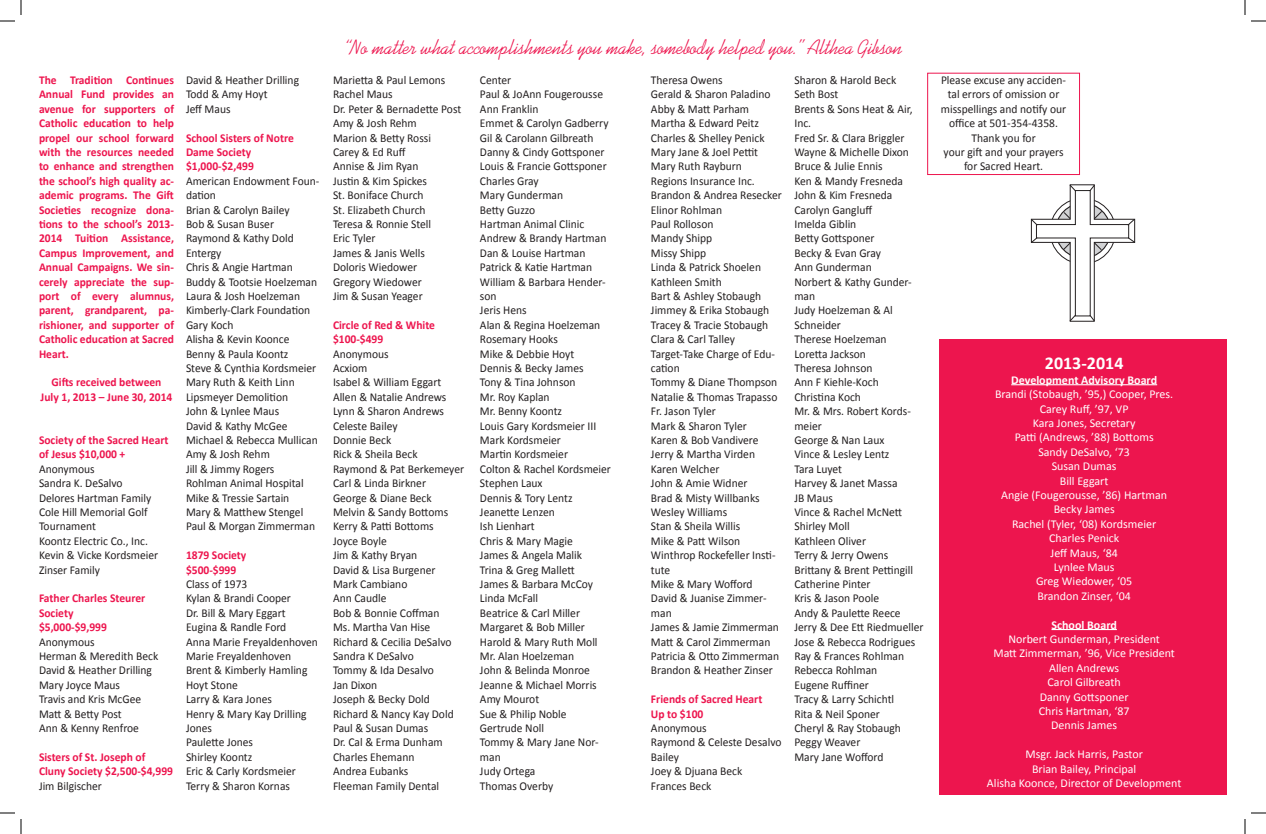
<style>
.page{position:relative;width:1266px;height:834px;background:#fff}
.page>*{position:absolute;margin:0;border:0;box-sizing:border-box;transform-origin:0 0}
.t1{font:21px "Kaufmann";color:#ed154e;scale:.96 1}
.t2{font:700 18px "Calibri";color:#fff}
.t3{font:12px/14.4px "Calibri";color:#231f20;scale:.96 1}
.t4{font:700 12px/14.4px "Calibri";color:#ed154e;scale:.96 1}
.t5{font:12px/14.4px "Calibri";color:#fff;text-align:center}
.t6{font:700 12px "Calibri";color:#fff}
</style>
<div class="page">
<div style="left:939px;top:340px;width:288px;height:455px;background:#ed154e"></div>
<div style="left:927px;top:73px;width:153px;height:102px;border:1px solid #ed154e"></div>
<hr style="left:1011px;top:384px;width:146px;height:1px;background:#fff">
<hr style="left:1052px;top:629px;width:65px;height:1px;background:#fff">
<svg style="left:1030px;top:184px;width:106px;height:138px"></svg>
<svg style="left:0;top:0;width:22px;height:22px"></svg>
<svg style="left:0;top:812px;width:22px;height:22px"></svg>
<svg style="left:1244px;top:0;width:22px;height:22px"></svg>
<svg style="left:1244px;top:812px;width:22px;height:22px"></svg>
<p class="t4" style="left:39px;top:72px;width:142px;text-align:justify">The Tradition Continues Annual Fund provides an avenue for supporters of Catholic education to help propel our school forward with the resources needed to enhance and strengthen the school’s high quality ac&shy;ademic programs. The Gift Societies recognize dona&shy;tions to the school’s 2013- 2014 Tuition Assistance, Campus Improvement, and Annual Campaigns. We sin&shy;cerely appreciate the sup&shy;port of every alumnus, parent, grandparent, pa&shy;rishioner, and supporter of Catholic education at Sacred Heart.</p>
<p class="t4" style="left:41px;top:375px;width:139px;text-align:center">Gifts received between<br>July 1, 2013 – June 30, 2014</p>
<p class="t4" style="left:39px;top:432px;width:136px">Society of the Sacred Heart of Jesus $10,000 +</p>
<p class="t3" style="left:39px;top:461px;width:126px">Anonymous<br>Sandra K. DeSalvo<br>Delores Hartman Family<br>Cole Hill Memorial Golf<br>Tournament<br>Koontz Electric Co., Inc.<br>Kevin &amp; Vicke Kordsmeier<br>Zinser Family</p>
<p class="t4" style="left:39px;top:591px;width:112px">Father Charles Steurer<br>Society<br>$5,000-$9,999</p>
<p class="t3" style="left:39px;top:634px;width:126px">Anonymous<br>Herman &amp; Meredith Beck<br>David &amp; Heather Drilling<br>Mary Joyce Maus<br>Travis and Kris McGee<br>Matt &amp; Betty Post<br>Ann &amp; Kenny Renfroe</p>
<p class="t4" style="left:39px;top:749px;width:141px">Sisters of St. Joseph of<br>Cluny Society $2,500-$4,999</p>
<p class="t3" style="left:39px;top:778px;width:67px">Jim Bilgischer</p>
<p class="t3" style="left:186px;top:72px;width:119px">David &amp; Heather Drilling<br>Todd &amp; Amy Hoyt<br>Jeff Maus</p>
<p class="t4" style="left:186px;top:130px;width:114px">School Sisters of Notre<br>Dame Society $1,000-$2,499</p>
<p class="t3" style="left:186px;top:173px;width:140px">American Endowment Foun&shy;dation<br>Brian &amp; Carolyn Bailey<br>Bob &amp; Susan Buser<br>Raymond &amp; Kathy Dold<br>Entergy<br>Chris &amp; Angie Hartman<br>Buddy &amp; Tootsie Hoelzeman<br>Laura &amp; Josh Hoelzeman<br>Kimberly-Clark Foundation<br>Gary Koch<br>Alisha &amp; Kevin Koonce<br>Benny &amp; Paula Koontz<br>Steve &amp; Cynthia Kordsmeier<br>Mary Ruth &amp; Keith Linn<br>Lipsmeyer Demolition<br>John &amp; Lynlee Maus<br>David &amp; Kathy McGee<br>Michael &amp; Rebecca Mullican<br>Amy &amp; Josh Rehm<br>Jill &amp; Jimmy Rogers<br>Rohlman Animal Hospital<br>Mike &amp; Tressie Sartain<br>Mary &amp; Matthew Stengel<br>Paul &amp; Morgan Zimmerman</p>
<p class="t4" style="left:186px;top:547px;width:64px">1879 Society $500-$999</p>
<p class="t3" style="left:186px;top:576px;width:139px">Class of 1973<br>Kylan &amp; Brandi Cooper<br>Dr. Bill &amp; Mary Eggart<br>Eugina &amp; Randle Ford<br>Anna Marie Freyaldenhoven<br>Marie Freyaldenhoven<br>Brent &amp; Kimberly Hamling<br>Hoyt Stone<br>Larry &amp; Kara Jones<br>Henry &amp; Mary Kay Drilling<br>Jones<br>Paulette Jones<br>Shirley Koontz<br>Eric &amp; Carly Kordsmeier<br>Terry &amp; Sharon Kornas</p>
<h1 class="t1" style="left:345px;top:35px;width:582px">“No matter what accomplishments you make, somebody helped you.” Althea Gibson</h1>
<p class="t3" style="left:333px;top:72px;width:135px">Marietta &amp; Paul Lemons<br>Rachel Maus<br>Dr. Peter &amp; Bernadette Post<br>Amy &amp; Josh Rehm<br>Marion &amp; Betty Rossi<br>Carey &amp; Ed Ruff<br>Annise &amp; Jim Ryan<br>Justin &amp; Kim Spickes<br>St. Boniface Church<br>St. Elizabeth Church<br>Teresa &amp; Ronnie Stell<br>Eric Tyler<br>James &amp; Janis Wells<br>Doloris Wiedower<br>Gregory Wiedower<br>Jim &amp; Susan Yeager</p>
<p class="t4" style="left:333px;top:317px;width:108px">Circle of Red &amp; White $100-$499</p>
<p class="t3" style="left:333px;top:346px;width:138px">Anonymous<br>Acxiom<br>Isabel &amp; William Eggart<br>Allen &amp; Natalie Andrews<br>Lynn &amp; Sharon Andrews<br>Celeste Bailey<br>Donnie Beck<br>Rick &amp; Sheila Beck<br>Raymond &amp; Pat Berkemeyer<br>Carl &amp; Linda Birkner<br>George &amp; Diane Beck<br>Melvin &amp; Sandy Bottoms<br>Kerry &amp; Patti Bottoms<br>Joyce Boyle<br>Jim &amp; Kathy Bryan<br>David &amp; Lisa Burgener<br>Mark Cambiano<br>Ann Caudle<br>Bob &amp; Bonnie Coffman<br>Ms. Martha Van Hise<br>Richard &amp; Cecilia DeSalvo<br>Sandra K DeSalvo<br>Tommy &amp; Ida Desalvo<br>Jan Dixon<br>Joseph &amp; Becky Dold<br>Richard &amp; Nancy Kay Dold<br>Paul &amp; Susan Dumas<br>Dr. Cal &amp; Erma Dunham<br>Charles Ehemann<br>Andrea Eubanks<br>Fleeman Family Dental</p>
<p class="t3" style="left:480px;top:72px;width:138px">Center<br>Paul &amp; JoAnn Fougerousse<br>Ann Franklin<br>Emmet &amp; Carolyn Gadberry<br>Gil &amp; Carolann Gilbreath<br>Danny &amp; Cindy Gottsponer<br>Louis &amp; Francie Gottsponer<br>Charles Gray<br>Mary Gunderman<br>Betty Guzzo<br>Hartman Animal Clinic<br>Andrew &amp; Brandy Hartman<br>Dan &amp; Louise Hartman<br>Patrick &amp; Katie Hartman<br>William &amp; Barbara Hender&shy;son<br>Jeris Hens<br>Alan &amp; Regina Hoelzeman<br>Rosemary Hooks<br>Mike &amp; Debbie Hoyt<br>Dennis &amp; Becky James<br>Tony &amp; Tina Johnson<br>Mr. Roy Kaplan<br>Mr. Benny Koontz<br>Louis Gary Kordsmeier III<br>Mark Kordsmeier<br>Martin Kordsmeier<br>Colton &amp; Rachel Kordsmeier<br>Stephen Laux<br>Dennis &amp; Tory Lentz<br>Jeanette Lenzen<br>Ish Lienhart<br>Chris &amp; Mary Magie<br>James &amp; Angela Malik<br>Trina &amp; Greg Mallett<br>James &amp; Barbara McCoy<br>Linda McFall<br>Beatrice &amp; Carl Miller<br>Margaret &amp; Bob Miller<br>Harold &amp; Mary Ruth Moll<br>Mr. Alan Hoelzeman<br>John &amp; Belinda Monroe<br>Jeanne &amp; Michael Morris<br>Amy Mourot<br>Sue &amp; Philip Noble<br>Gertrude Noll<br>Tommy &amp; Mary Jane Nor&shy;man<br>Judy Ortega<br>Thomas Overby</p>
<p class="t3" style="left:651px;top:72px;width:138px">Theresa Owens<br>Gerald &amp; Sharon Paladino<br>Abby &amp; Matt Parham<br>Martha &amp; Edward Peitz<br>Charles &amp; Shelley Penick<br>Mary Jane &amp; Joel Pettit<br>Mary Ruth Rayburn<br>Regions Insurance Inc.<br>Brandon &amp; Andrea Resecker<br>Elinor Rohlman<br>Paul Rolloson<br>Mandy Shipp<br>Missy Shipp<br>Linda &amp; Patrick Shoelen<br>Kathleen Smith<br>Bart &amp; Ashley Stobaugh<br>Jimmey &amp; Erika Stobaugh<br>Tracey &amp; Tracie Stobaugh<br>Clara &amp; Carl Talley<br>Target-Take Charge of Edu&shy;cation<br>Tommy &amp; Diane Thompson<br>Natalie &amp; Thomas Trapasso<br>Fr. Jason Tyler<br>Mark &amp; Sharon Tyler<br>Karen &amp; Bob Vandivere<br>Jerry &amp; Martha Virden<br>Karen Welcher<br>John &amp; Amie Widner<br>Brad &amp; Misty Willbanks<br>Wesley Williams<br>Stan &amp; Sheila Willis<br>Mike &amp; Patt Wilson<br>Winthrop Rockefeller Insti&shy;tute<br>Mike &amp; Mary Wofford<br>David &amp; Juanise Zimmer&shy;man<br>James &amp; Jamie Zimmerman<br>Matt &amp; Carol Zimmerman<br>Patricia &amp; Otto Zimmerman<br>Brandon &amp; Heather Zinser</p>
<p class="t4" style="left:651px;top:691px;width:118px">Friends of Sacred Heart<br>Up to $100</p>
<p class="t3" style="left:651px;top:720px;width:137px">Anonymous<br>Raymond &amp; Celeste Desalvo<br>Bailey<br>Joey &amp; Djuana Beck<br>Frances Beck</p>
<p class="t3" style="left:794px;top:72px;width:136px">Sharon &amp; Harold Beck<br>Seth Bost<br>Brents &amp; Sons Heat &amp; Air,<br>Inc.<br>Fred Sr. &amp; Clara Briggler<br>Wayne &amp; Michelle Dixon<br>Bruce &amp; Julie Ennis<br>Ken &amp; Mandy Fresneda<br>John &amp; Kim Fresneda<br>Carolyn Gangluff<br>Imelda Giblin<br>Betty Gottsponer<br>Becky &amp; Evan Gray<br>Ann Gunderman<br>Norbert &amp; Kathy Gunder&shy;man<br>Judy Hoelzeman &amp; Al<br>Schneider<br>Therese Hoelzeman<br>Loretta Jackson<br>Theresa Johnson<br>Ann F Kiehle-Koch<br>Christina Koch<br>Mr. &amp; Mrs. Robert Kords&shy;meier<br>George &amp; Nan Laux<br>Vince &amp; Lesley Lentz<br>Tara Luyet<br>Harvey &amp; Janet Massa<br>JB Maus<br>Vince &amp; Rachel McNett<br>Shirley Moll<br>Kathleen Oliver<br>Terry &amp; Jerry Owens<br>Brittany &amp; Brent Pettingill<br>Catherine Pinter<br>Kris &amp; Jason Poole<br>Andy &amp; Paulette Reece<br>Jerry &amp; Dee Ett Riedmueller<br>Jose &amp; Rebecca Rodrigues<br>Ray &amp; Frances Rohlman<br>Rebecca Rohlman<br>Eugene Ruffiner<br>Tracy &amp; Larry Schichtl<br>Rita &amp; Neil Sponer<br>Cheryl &amp; Ray Stobaugh<br>Peggy Weaver<br>Mary Jane Wofford</p>
<p class="t3" style="left:941px;top:72px;width:132px;text-align:center">Please excuse any acciden&shy;tal errors of omission or misspellings and notify our office at 501-354-4358.<br>Thank you for<br>your gift and your prayers for Sacred Heart.</p>
<h2 class="t2" style="left:1045px;top:352px;width:80px">2013-2014</h2>
<p class="t6" style="left:1011px;top:372px;width:147px">Development Advisory Board</p>
<p class="t5" style="left:995px;top:386px;width:180px">Brandi (Stobaugh, ’95,) Cooper, Pres.<br>Carey Ruff, ’97, VP<br>Kara Jones, Secretary<br>Patti (Andrews, ’88) Bottoms<br>Sandy DeSalvo, ‘73<br>Susan Dumas<br>Bill Eggart<br>Angie (Fougerousse, ’86) Hartman<br>Becky James<br>Rachel (Tyler, ‘08) Kordsmeier<br>Charles Penick<br>Jeff Maus, ‘84<br>Lynlee Maus<br>Greg Wiedower, ‘05<br>Brandon Zinser, ‘04</p>
<p class="t6" style="left:1052px;top:617px;width:67px">School Board</p>
<p class="t5" style="left:993px;top:631px;width:183px">Norbert Gunderman, President<br>Matt Zimmerman, ’96, Vice President<br>Allen Andrews<br>Carol Gilbreath<br>Danny Gottsponer<br>Chris Hartman, ‘87<br>Dennis James</p>
<p class="t5" style="left:987px;top:746px;width:196px">Msgr. Jack Harris, Pastor<br>Brian Bailey, Principal<br>Alisha Koonce, Director of Development</p>
</div>
